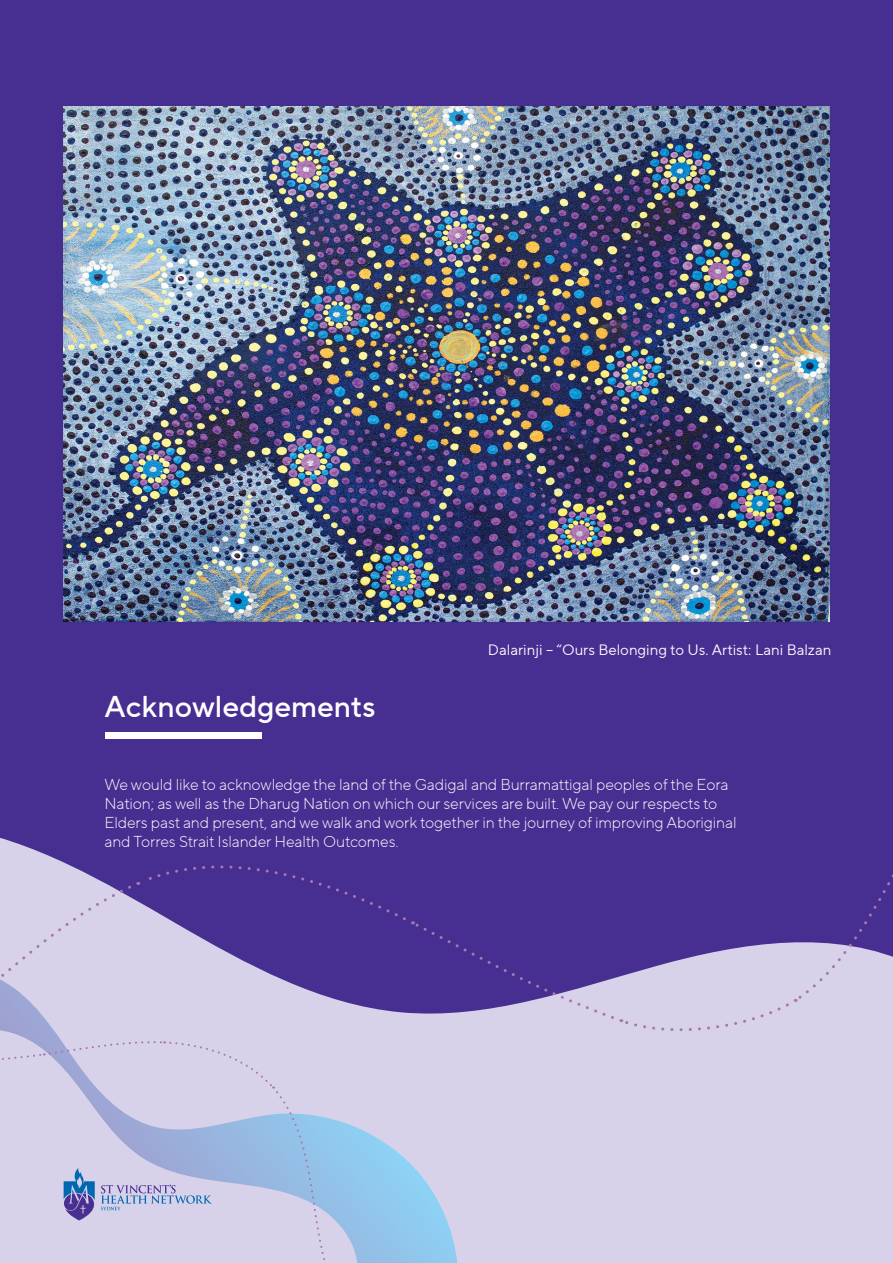
<style>
.page{position:relative;width:893px;height:1263px;background:#472f92}
.page>*{position:absolute;margin:0;border:0;box-sizing:border-box;transform-origin:0 0}
.t1{font:500 30px "TT Norms Pro";color:#fff}
.t2{font:300 15.75px/18.9px "TT Norms Pro";letter-spacing:-.01em;color:#fff}
.t3{font:15px "TT Norms Pro";color:#fff}
</style>
<div class="page">
<img style="left:64px;top:106px;width:765px;height:516px">
<div style="left:105px;top:732px;width:157px;height:7px;background:#fff"></div>
<svg style="left:0;top:843px;width:893px;height:420px"></svg>
<h1 class="t1" style="left:105px;top:685px;width:273px">Acknowledgements</h1>
<p class="t3" style="left:488px;top:638px;width:345px">Dalarinji – “Ours Belonging to Us. Artist: Lani Balzan</p>
<p class="t2" style="left:105px;top:775px;width:633px">We would like to acknowledge the land of the Gadigal and Burramattigal peoples of the Eora Nation; as well as the Dharug Nation on which our services are built. We pay our respects to Elders past and present, and we walk and work together in the journey of improving Aboriginal and Torres Strait Islander Health Outcomes.</p>
</div>
